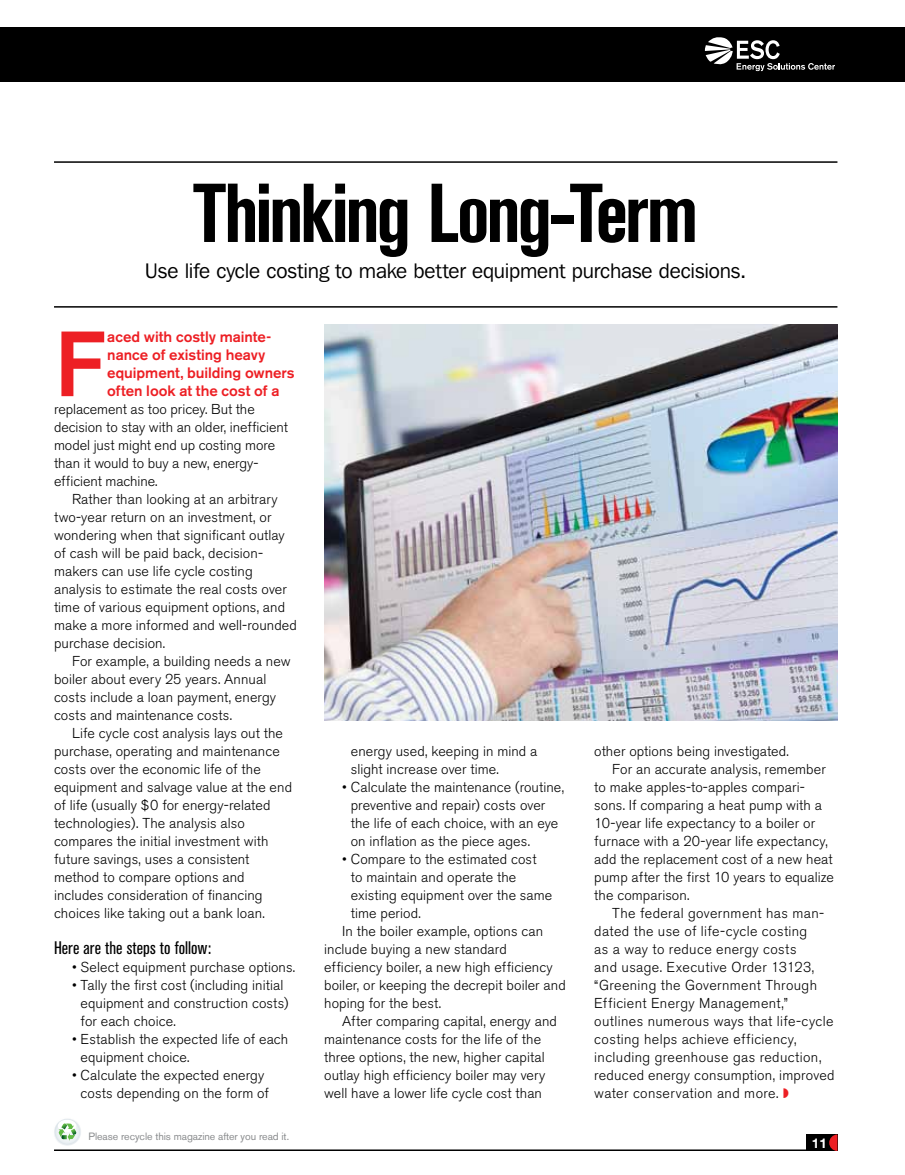
<style>
.page{position:relative;width:905px;height:1175px;background:#fff}
.page>*{position:absolute;margin:0;border:0;box-sizing:border-box;transform-origin:0 0}
.t1{font:500 91.5px "Akzidenz Grotesk BE";color:#ed1f24}
.t2{font:700 condensed 82.5px "Akzidenz Grotesk BE";letter-spacing:-.04em;color:#000}
.t3{font:21px "Franklin Gothic IT Cby BT";letter-spacing:-.01em;color:#000}
.t4{font:condensed 18px "Akzidenz Grotesk BE";letter-spacing:.01em;color:#000}
.t5{font:500 15px/18px "Akzidenz Grotesk BE";letter-spacing:-.005em;color:#ed1f24}
.t6{font:300 14.25px/18px "Akzidenz Grotesk BE";letter-spacing:.005em;color:#000}
.t7{font:300 14.25px "Akzidenz Grotesk BE";letter-spacing:.025em;color:#000}
.t8{font:700 13.5px "Helvetica Neue";color:#fff}
.t9{font:10.5px "Akzidenz Grotesk BE";letter-spacing:-.005em;color:#8a8c8e}
</style>
<div class="page">
<svg style="left:53px;top:1117px;width:28px;height:28px"></svg>
<div style="left:55px;top:1119px;width:25px;height:25px;background:#e9eff2;border-radius:12px"></div>
<svg style="left:58px;top:1119px;width:18px;height:13px"></svg>
<svg style="left:58px;top:1123px;width:19px;height:17px"></svg>
<div style="left:0;top:27px;width:904px;height:54px;background:#000"></div>
<hr style="left:54px;top:1149px;width:783px;height:1px;background:#000">
<div style="left:806px;top:1134px;width:31px;height:16px;background:#000"></div>
<svg style="left:704px;top:37px;width:131px;height:34px"></svg>
<svg style="left:829px;top:1134px;width:8px;height:16px"></svg>
<img style="left:324px;top:324px;width:513px;height:396px">
<hr style="left:54px;top:306px;width:783px;height:2px;background:#000">
<hr style="left:54px;top:161px;width:783px;height:2px;background:#000">
<h2 class="t2" style="left:193px;top:166px;width:506px">Thinking Long-Term</h2>
<h3 class="t3" style="left:145px;top:258px;width:603px">Use life cycle costing to make better equipment purchase decisions.</h3>
<h1 class="t1" style="left:54px;top:308px;width:53px">F</h1>
<p class="t5" style="left:107px;top:328px;width:189px">aced with costly mainte&shy;nance of existing heavy equipment, building owners often look at the cost of a</p>
<p class="t6" style="left:54px;top:400px;width:235px">replacement as too pricey. But the decision to stay with an older, inefficient model just might end up costing more than it would to buy a new, energy&shy;efficient machine.</p>
<p class="t6" style="left:54px;top:490px;width:244px;text-indent:18px">Rather than looking at an arbitrary two-year return on an investment, or wondering when that significant outlay of cash will be paid back, decision&shy;makers can use life cycle costing analysis to estimate the real costs over time of various equipment options, and make a more informed and well-rounded purchase decision.</p>
<p class="t6" style="left:54px;top:652px;width:238px;text-indent:18px">For example, a building needs a new boiler about every 25 years. Annual costs include a loan payment, energy costs and maintenance costs.</p>
<p class="t6" style="left:54px;top:724px;width:239px;text-indent:18px">Life cycle cost analysis lays out the purchase, operating and maintenance costs over the economic life of the equipment and salvage value at the end of life (usually $0 for energy-related technologies). The analysis also compares the initial investment with future savings, uses a consistent method to compare options and includes consideration of financing choices like taking out a bank loan.</p>
<p class="t4" style="left:54px;top:938px;width:159px">Here are the steps to follow:</p>
<p class="t6" style="left:72px;top:958px;width:225px">• Select equipment purchase options.</p>
<p class="t6" style="left:81px;top:976px;width:209px;text-indent:-9px">• Tally the first cost (including initial equipment and construction costs) for each choice.</p>
<p class="t6" style="left:81px;top:1030px;width:209px;text-indent:-9px">• Establish the expected life of each equipment choice.</p>
<p class="t6" style="left:81px;top:1066px;width:190px;text-indent:-9px">• Calculate the expected energy costs depending on the form of</p>
<p class="t9" style="left:89px;top:1130px;width:202px">Please recycle this magazine after you read it.</p>
<p class="t6" style="left:351px;top:742px;width:188px">energy used, keeping in mind a slight increase over time.</p>
<p class="t6" style="left:351px;top:778px;width:215px;text-indent:-9px">• Calculate the maintenance (routine, preventive and repair) costs over the life of each choice, with an eye on inflation as the piece ages.</p>
<p class="t6" style="left:342px;top:850px;width:196px">• Compare to the estimated cost</p>
<p class="t6" style="left:351px;top:868px;width:167px">to maintain and operate the</p>
<p class="t6" style="left:351px;top:886px;width:203px">existing equipment over the same</p>
<p class="t6" style="left:351px;top:904px;width:72px">time period.</p>
<p class="t6" style="left:342px;top:922px;width:202px">In the boiler example, options can</p>
<p class="t6" style="left:324px;top:940px;width:184px">include buying a new standard</p>
<p class="t6" style="left:324px;top:958px;width:230px">efficiency boiler, a new high efficiency</p>
<p class="t6" style="left:324px;top:976px;width:243px">boiler, or keeping the decrepit boiler and</p>
<p class="t6" style="left:324px;top:994px;width:118px">hoping for the best.</p>
<p class="t6" style="left:342px;top:1012px;width:216px">After comparing capital, energy and</p>
<p class="t6" style="left:324px;top:1030px;width:218px">maintenance costs for the life of the</p>
<p class="t6" style="left:324px;top:1048px;width:222px">three options, the new, higher capital</p>
<p class="t6" style="left:324px;top:1066px;width:223px">outlay high efficiency boiler may very</p>
<p class="t6" style="left:324px;top:1084px;width:219px">well have a lower life cycle cost than</p>
<p class="t6" style="left:594px;top:742px;width:196px">other options being investigated.</p>
<p class="t6" style="left:612px;top:760px;width:215px">For an accurate analysis, remember</p>
<p class="t6" style="left:594px;top:778px;width:212px">to make apples-to-apples compari-</p>
<p class="t6" style="left:594px;top:796px;width:229px">sons. If comparing a heat pump with a</p>
<p class="t6" style="left:594px;top:814px;width:222px">10-year life expectancy to a boiler or</p>
<p class="t6" style="left:594px;top:832px;width:235px">furnace with a 20-year life expectancy,</p>
<p class="t6" style="left:594px;top:850px;width:240px">add the replacement cost of a new heat</p>
<p class="t6" style="left:594px;top:868px;width:241px">pump after the first 10 years to equalize</p>
<p class="t6" style="left:594px;top:886px;width:97px">the comparison.</p>
<p class="t7" style="left:612px;top:905px;width:213px">The federal government has man-</p>
<p class="t7" style="left:594px;top:923px;width:214px">dated the use of life-cycle costing</p>
<p class="t7" style="left:594px;top:941px;width:204px">as a way to reduce energy costs</p>
<p class="t7" style="left:594px;top:959px;width:221px">and usage. Executive Order 13123,</p>
<p class="t7" style="left:594px;top:977px;width:224px">“Greening the Government Through</p>
<p class="t7" style="left:594px;top:995px;width:195px">Efficient Energy Management,”</p>
<p class="t7" style="left:594px;top:1013px;width:241px">outlines numerous ways that life-cycle</p>
<p class="t7" style="left:594px;top:1031px;width:204px">costing helps achieve efficiency,</p>
<p class="t7" style="left:594px;top:1049px;width:228px">including greenhouse gas reduction,</p>
<p class="t6" style="left:594px;top:1066px;width:242px">reduced energy consumption, improved</p>
<p class="t7" style="left:594px;top:1085px;width:186px">water conservation and more.</p>
<p class="t8" style="left:811px;top:1134px;width:17px">11</p>
</div>
